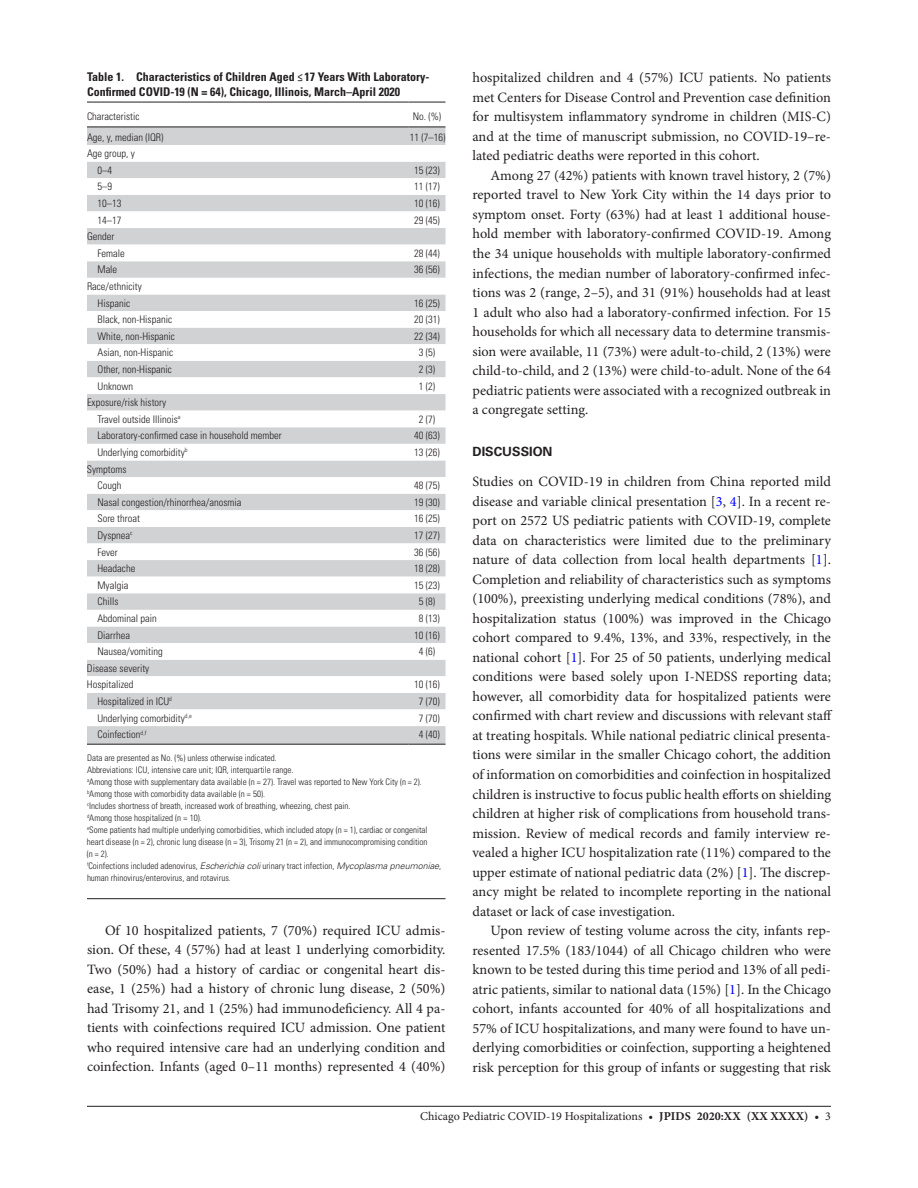
<style>
.page{position:relative;width:918px;height:1188px;background:#fff}
.page>*{position:absolute;margin:0;border:0;box-sizing:border-box;transform-origin:0 0}
.t1{font:14.25px/19.5px "Minion Pro";color:#231f20;text-align:justify}
.t2{font:700 12.75px "Univers LT Std";color:#231f20}
.t3{font:700 condensed 12px/15px "Univers LT Std";color:#231f20}
.t4{font:12px "Minion Pro";color:#231f20}
.t5{font:300 condensed 10.5px/16.6px "Univers LT Std";color:#231f20}
.t6{font:300 condensed 9px/12px "Univers LT Std";color:#231f20}
.s1{font-style:italic;font-stretch:normal}
.s2{color:#00f}
.s3{font-weight:700}
</style>
<div class="page">
<hr style="left:87px;top:1106px;width:744px;height:1px;background:#231f20">
<hr style="left:87px;top:898px;width:359px;height:1px;background:#231f20">
<svg style="left:87px;top:102px;width:359px;height:25px"></svg>
<div style="left:87px;top:127px;width:359px;height:617px;background:#d1d2d4"></div>
<svg style="left:87px;top:145px;width:359px;height:581px"></svg>
<hr style="left:87px;top:102px;width:321px;height:1px;background:#231f20">
<hr style="left:87px;top:127px;width:321px;height:1px;background:#231f20">
<hr style="left:408px;top:102px;width:37px;height:1px;background:#231f20">
<hr style="left:408px;top:127px;width:37px;height:1px;background:#231f20">
<hr style="left:87px;top:744px;width:321px;height:1px;background:#231f20">
<hr style="left:408px;top:744px;width:37px;height:1px;background:#231f20">
<p class="t3" style="left:87px;top:69px;width:344px">Table 1. Characteristics of Children Aged ≤ 17 Years With Laboratory-<br>Confirmed COVID-19 (N = 64), Chicago, Illinois, March–April 2020</p>
<p class="t5" style="left:87px;top:108px;width:54px">Characteristic</p>
<p class="t5" style="left:413px;top:108px;width:30px">No. (%)</p>
<p class="t5" style="left:87px;top:128px;width:78px">Age, y, median (IQR)</p>
<p class="t5" style="left:410px;top:128px;width:37px">11 (7–16)</p>
<p class="t5" style="left:98px;top:145px;width:39px;text-indent:-10px">Age group, y<br>0–4</p>
<p class="t5" style="left:414px;top:162px;width:27px">15 (23)</p>
<p class="t5" style="left:98px;top:178px;width:16px">5–9</p>
<p class="t5" style="left:414px;top:178px;width:27px">11 (17)</p>
<p class="t5" style="left:98px;top:195px;width:25px">10–13</p>
<p class="t5" style="left:414px;top:195px;width:27px">10 (16)</p>
<p class="t5" style="left:98px;top:212px;width:25px">14–17</p>
<p class="t5" style="left:414px;top:212px;width:27px">29 (45)</p>
<p class="t5" style="left:98px;top:228px;width:29px;text-indent:-10px">Gender<br>Female</p>
<p class="t5" style="left:414px;top:245px;width:27px">28 (44)</p>
<p class="t5" style="left:98px;top:261px;width:21px">Male</p>
<p class="t5" style="left:414px;top:261px;width:27px">36 (56)</p>
<p class="t5" style="left:87px;top:278px;width:56px;text-align:center">Race/ethnicity<br>Hispanic</p>
<p class="t5" style="left:414px;top:295px;width:27px">16 (25)</p>
<p class="t5" style="left:98px;top:311px;width:76px">Black, non-Hispanic</p>
<p class="t5" style="left:414px;top:311px;width:27px">20 (31)</p>
<p class="t5" style="left:98px;top:328px;width:79px">White, non-Hispanic</p>
<p class="t5" style="left:414px;top:328px;width:27px">22 (34)</p>
<p class="t5" style="left:98px;top:344px;width:77px">Asian, non-Hispanic</p>
<p class="t5" style="left:419px;top:344px;width:18px">3 (5)</p>
<p class="t5" style="left:98px;top:361px;width:76px">Other, non-Hispanic</p>
<p class="t5" style="left:419px;top:361px;width:18px">2 (3)</p>
<p class="t5" style="left:98px;top:378px;width:37px">Unknown</p>
<p class="t5" style="left:419px;top:378px;width:18px">1 (2)</p>
<p class="t5" style="left:98px;top:394px;width:84px;text-indent:-10px">Exposure/risk history<br>Travel outside Illinois<sup>a</sup></p>
<p class="t5" style="left:419px;top:411px;width:18px">2 (7)</p>
<p class="t5" style="left:97px;top:427px;width:186px">Laboratory-confirmed case in household member</p>
<p class="t5" style="left:414px;top:427px;width:27px">40 (63)</p>
<p class="t5" style="left:97px;top:444px;width:92px">Underlying comorbidity<sup>b</sup></p>
<p class="t5" style="left:414px;top:444px;width:27px">13 (26)</p>
<p class="t5" style="left:87px;top:461px;width:41px;text-align:center">Symptoms<br>Cough</p>
<p class="t5" style="left:414px;top:477px;width:27px">48 (75)</p>
<p class="t5" style="left:97px;top:494px;width:145px">Nasal congestion/rhinorrhea/anosmia</p>
<p class="t5" style="left:414px;top:494px;width:27px">19 (30)</p>
<p class="t5" style="left:97px;top:510px;width:44px">Sore throat</p>
<p class="t5" style="left:414px;top:510px;width:27px">16 (25)</p>
<p class="t5" style="left:97px;top:527px;width:37px">Dyspnea<sup>c</sup></p>
<p class="t5" style="left:414px;top:527px;width:27px">17 (27)</p>
<p class="t5" style="left:97px;top:544px;width:22px">Fever</p>
<p class="t5" style="left:414px;top:544px;width:27px">36 (56)</p>
<p class="t5" style="left:97px;top:560px;width:39px">Headache</p>
<p class="t5" style="left:414px;top:560px;width:27px">18 (28)</p>
<p class="t5" style="left:97px;top:577px;width:32px">Myalgia</p>
<p class="t5" style="left:414px;top:577px;width:27px">15 (23)</p>
<p class="t5" style="left:97px;top:593px;width:22px">Chills</p>
<p class="t5" style="left:419px;top:593px;width:18px">5 (8)</p>
<p class="t5" style="left:97px;top:610px;width:61px">Abdominal pain</p>
<p class="t5" style="left:419px;top:610px;width:22px">8 (13)</p>
<p class="t5" style="left:97px;top:627px;width:34px">Diarrhea</p>
<p class="t5" style="left:414px;top:627px;width:27px">10 (16)</p>
<p class="t5" style="left:97px;top:643px;width:67px">Nausea/vomiting</p>
<p class="t5" style="left:419px;top:643px;width:18px">4 (6)</p>
<p class="t5" style="left:87px;top:660px;width:64px">Disease severity<br>Hospitalized</p>
<p class="t5" style="left:414px;top:676px;width:27px">10 (16)</p>
<p class="t5" style="left:97px;top:693px;width:76px">Hospitalized in ICU<sup>d</sup></p>
<p class="t5" style="left:419px;top:693px;width:22px">7 (70)</p>
<p class="t5" style="left:97px;top:710px;width:96px">Underlying comorbidity<sup>d,e</sup></p>
<p class="t5" style="left:419px;top:710px;width:22px">7 (70)</p>
<p class="t5" style="left:97px;top:726px;width:50px">Coinfection<sup>d,f</sup></p>
<p class="t5" style="left:419px;top:726px;width:22px">4 (40)</p>
<p class="t6" style="left:87px;top:752px;width:356px">Data are presented as No. (%) unless otherwise indicated.<br>Abbreviations: ICU, intensive care unit; IQR, interquartile range.<br><sup>a</sup>Among those with supplementary data available (n = 27). Travel was reported to New York City (n = 2). <sup>b</sup>Among those with comorbidity data available (n = 50).<br><sup>c</sup>Includes shortness of breath, increased work of breathing, wheezing, chest pain.<br><sup>d</sup>Among those hospitalized (n = 10).<br><sup>e</sup>Some patients had multiple underlying comorbidities, which included atopy (n = 1), cardiac or congenital heart disease (n = 2), chronic lung disease (n = 3), Trisomy 21 (n = 2), and immunocompromising condition<br>(n = 2).<br><sup>f</sup>Coinfections included adenovirus, <span class="s1">Escherichia coli</span> urinary tract infection, <span class="s1">Mycoplasma pneumoniae</span>, human rhinovirus/enterovirus, and rotavirus.</p>
<p class="t1" style="left:87px;top:921px;width:360px;text-indent:18px">Of 10 hospitalized patients, 7 (70%) required ICU admis&shy;sion. Of these, 4 (57%) had at least 1 underlying comorbidity.<br>Two (50%) had a history of cardiac or congenital heart dis&shy;ease, 1 (25%) had a history of chronic lung disease, 2 (50%) had Trisomy 21, and 1 (25%) had immunodeficiency. All 4 pa&shy;tients with coinfections required ICU admission. One patient who required intensive care had an underlying condition and coinfection. Infants (aged 0–11 months) represented 4 (40%)</p>
<p class="t1" style="left:473px;top:68px;width:360px">hospitalized children and 4 (57%) ICU patients. No patients met Centers for Disease Control and Prevention case definition for multisystem inflammatory syndrome in children (MIS-C) and at the time of manuscript submission, no COVID-19–re&shy;lated pediatric deaths were reported in this cohort.</p>
<p class="t1" style="left:473px;top:166px;width:360px;text-indent:18px">Among 27 (42%) patients with known travel history, 2 (7%) reported travel to New York City within the 14 days prior to symptom onset. Forty (63%) had at least 1 additional house&shy;hold member with laboratory-confirmed COVID-19. Among the 34 unique households with multiple laboratory-confirmed infections, the median number of laboratory-confirmed infec&shy;tions was 2 (range, 2–5), and 31 (91%) households had at least 1 adult who also had a laboratory-confirmed infection. For 15 households for which all necessary data to determine transmis&shy;sion were available, 11 (73%) were adult-to-child, 2 (13%) were child-to-child, and 2 (13%) were child-to-adult. None of the 64 pediatric patients were associated with a recognized outbreak in a congregate setting.</p>
<p class="t2" style="left:473px;top:444px;width:82px">DISCUSSION</p>
<p class="t1" style="left:473px;top:472px;width:361px">Studies on COVID-19 in children from China reported mild disease and variable clinical presentation [<span class="s2">3</span>, <span class="s2">4</span>]. In a recent re&shy;port on 2572 US pediatric patients with COVID-19, complete data on characteristics were limited due to the preliminary nature of data collection from local health departments [<span class="s2">1</span>].<br>Completion and reliability of characteristics such as symptoms (100%), preexisting underlying medical conditions (78%), and hospitalization status (100%) was improved in the Chicago cohort compared to 9.4%, 13%, and 33%, respectively, in the national cohort [<span class="s2">1</span>]. For 25 of 50 patients, underlying medical conditions were based solely upon I-NEDSS reporting data; however, all comorbidity data for hospitalized patients were confirmed with chart review and discussions with relevant staff at treating hospitals. While national pediatric clinical presenta&shy;tions were similar in the smaller Chicago cohort, the addition of information on comorbidities and coinfection in hospitalized children is instructive to focus public health efforts on shielding children at higher risk of complications from household trans&shy;mission. Review of medical records and family interview re&shy;vealed a higher ICU hospitalization rate (11%) compared to the upper estimate of national pediatric data (2%) [<span class="s2">1</span>]. The discrep&shy;ancy might be related to incomplete reporting in the national dataset or lack of case investigation.</p>
<p class="t1" style="left:473px;top:921px;width:360px;text-indent:18px">Upon review of testing volume across the city, infants rep&shy;resented 17.5% (183/1044) of all Chicago children who were known to be tested during this time period and 13% of all pedi&shy;atric patients, similar to national data (15%) [<span class="s2">1</span>]. In the Chicago cohort, infants accounted for 40% of all hospitalizations and 57% of ICU hospitalizations, and many were found to have un&shy;derlying comorbidities or coinfection, supporting a heightened risk perception for this group of infants or suggesting that risk</p>
<p class="t4" style="left:420px;top:1109px;width:412px">Chicago Pediatric COVID-19 Hospitalizations • <span class="s3">jpids 2020:XX (XX XXXX) •</span> 3</p>
</div>
